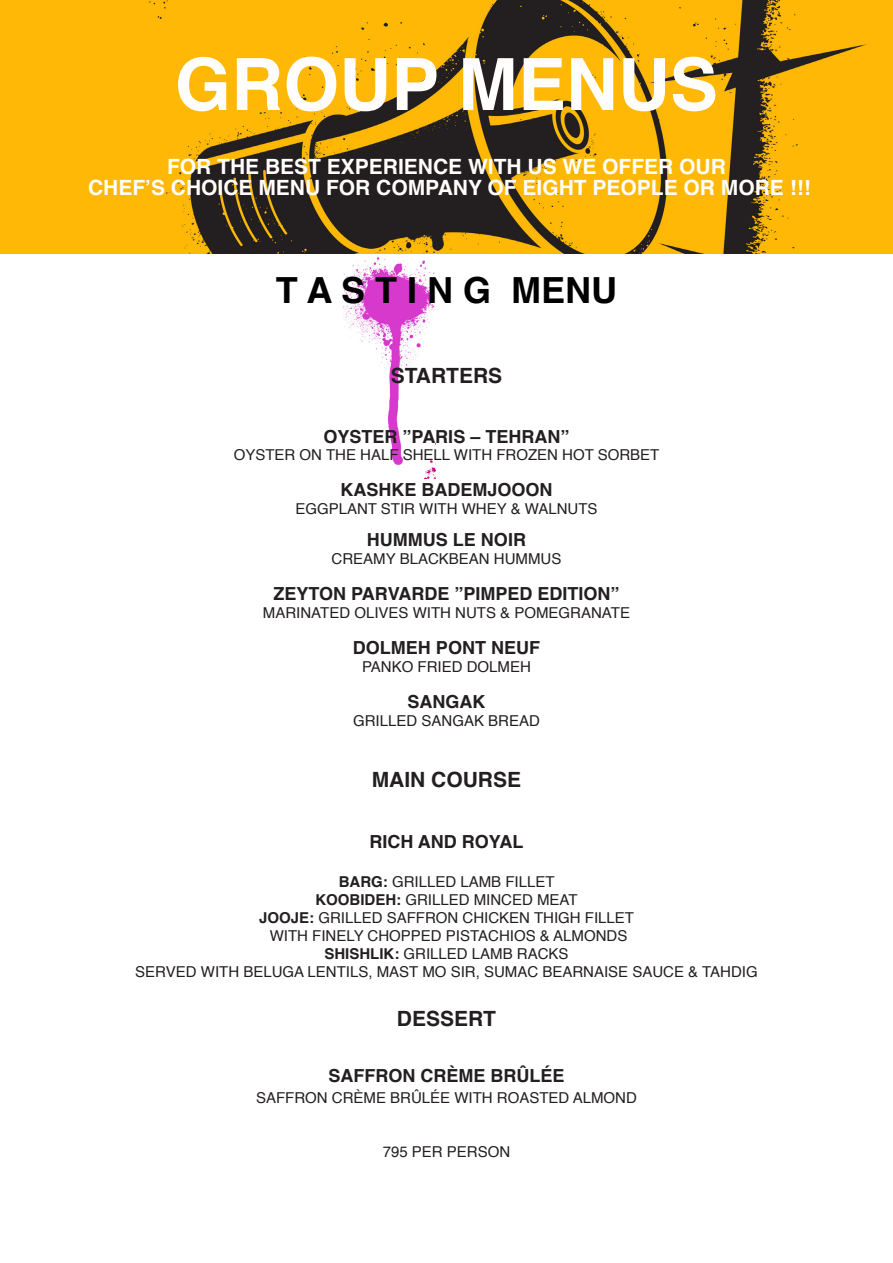
<style>
.page{position:relative;width:893px;height:1263px;background:#fff}
.page>*{position:absolute;margin:0;border:0;box-sizing:border-box;transform-origin:0 0}
.t1{font:700 72px "Helvetica";color:#fffefc}
.t2{font:700 36px "Helvetica";color:#000}
.t3{font:700 21px "Helvetica";color:#fffefc}
.t4{font:700 21px "Helvetica";color:#231f20}
.Kursiv_text{font:700 18px "Helvetica";color:#231f20}
.Kursiv_text-2{font:15px "Helvetica";color:#231f20}
.s1{font-weight:700}
</style>
<div class="page">
<img style="left:342px;top:253px;width:94px;height:225px">
<img style="left:0;top:0;width:893px;height:253px">
<p class="t1" style="left:175px;top:41px;width:544px">GROUP MENUS</p>
<p class="t3" style="left:167px;top:154px;width:560px">FOR THE BEST EXPERIENCE WITH US WE OFFER OUR</p>
<p class="t3" style="left:88px;top:175px;width:724px">CHEF’S CHOICE MENU FOR COMPANY OF EIGHT PEOPLE OR MORE !!!</p>
<p class="t2" style="left:276px;top:269px;width:343px">T A S T I N G MENU</p>
<p class="t4" style="left:391px;top:362px;width:113px">STARTERS</p>
<p class="Kursiv_text" style="left:324px;top:426px;width:247px">OYSTER ”PARIS – TEHRAN”</p>
<p class="Kursiv_text-2" style="left:234px;top:443px;width:427px">OYSTER ON THE HALF SHELL WITH FROZEN HOT SORBET</p>
<p class="Kursiv_text" style="left:340px;top:479px;width:214px">KASHKE BADEMJOOON</p>
<p class="Kursiv_text-2" style="left:295px;top:497px;width:304px">EGGPLANT STIR WITH WHEY &amp; WALNUTS</p>
<p class="Kursiv_text" style="left:367px;top:528px;width:160px">HUMMUS LE NOIR</p>
<p class="Kursiv_text-2" style="left:332px;top:547px;width:231px">CREAMY BLACKBEAN HUMMUS</p>
<p class="Kursiv_text" style="left:274px;top:582px;width:347px">ZEYTON PARVARDE ”PIMPED EDITION”</p>
<p class="Kursiv_text-2" style="left:263px;top:601px;width:368px">MARINATED OLIVES WITH NUTS &amp; POMEGRANATE</p>
<p class="Kursiv_text" style="left:353px;top:636px;width:189px">DOLMEH PONT NEUF</p>
<p class="Kursiv_text-2" style="left:362px;top:655px;width:170px">PANKO FRIED DOLMEH</p>
<p class="Kursiv_text" style="left:407px;top:690px;width:79px">SANGAK</p>
<p class="Kursiv_text-2" style="left:353px;top:709px;width:188px">GRILLED SANGAK BREAD</p>
<p class="t4" style="left:372px;top:767px;width:151px">MAIN COURSE</p>
<p class="Kursiv_text" style="left:370px;top:830px;width:155px">RICH AND ROYAL</p>
<p class="Kursiv_text-2" style="left:339px;top:870px;width:217px"><span class="s1">BARG:</span> GRILLED LAMB FILLET</p>
<p class="Kursiv_text-2" style="left:315px;top:888px;width:264px"><span class="s1">KOOBIDEH:</span> GRILLED MINCED MEAT</p>
<p class="Kursiv_text-2" style="left:259px;top:906px;width:376px"><span class="s1">JOOJE:</span> GRILLED SAFFRON CHICKEN THIGH FILLET</p>
<p class="Kursiv_text-2" style="left:270px;top:924px;width:359px">WITH FINELY CHOPPED PISTACHIOS &amp; ALMONDS</p>
<p class="Kursiv_text-2" style="left:324px;top:942px;width:246px"><span class="s1">SHISHLIK:</span> GRILLED LAMB RACKS</p>
<p class="Kursiv_text-2" style="left:135px;top:960px;width:624px">SERVED WITH BELUGA LENTILS, MAST MO SIR, SUMAC BEARNAISE SAUCE &amp; TAHDIG</p>
<p class="t4" style="left:397px;top:1006px;width:101px">DESSERT</p>
<p class="Kursiv_text" style="left:328px;top:1065px;width:237px">SAFFRON CRÈME BRÛLÉE</p>
<p class="Kursiv_text-2" style="left:256px;top:1086px;width:382px">SAFFRON CRÈME BRÛLÉE WITH ROASTED ALMOND</p>
<p class="Kursiv_text-2" style="left:383px;top:1140px;width:129px">795 PER PERSON</p>
</div>
